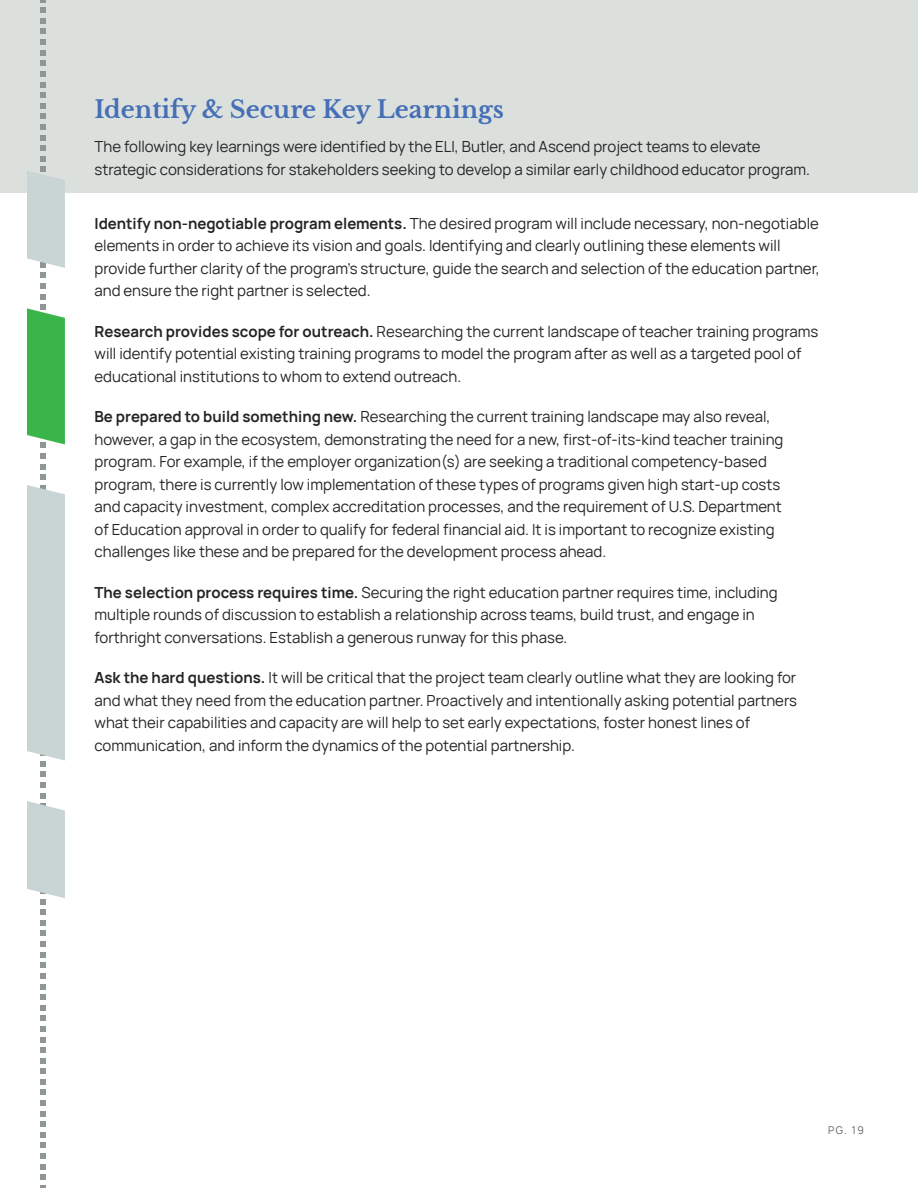
<style>
.page{position:relative;width:918px;height:1188px;background:#fff}
.page>*{position:absolute;margin:0;border:0;box-sizing:border-box;transform-origin:0 0}
.t1{font:700 24px "Libre Baskerville";color:#466fb6}
.t2{font:15px/22.5px "Manrope";color:#252425}
.t3{font:10.5px "Manrope";color:#5e6367}
.s1{font-weight:700}
</style>
<div class="page">
<div style="left:0;top:0;width:918px;height:192px;background:#dbe0dd"></div>
<svg style="left:41px;top:772px;width:5px;height:15px"></svg>
<svg style="left:41px;top:910px;width:5px;height:15px"></svg>
<svg style="left:41px;top:931px;width:5px;height:26px"></svg>
<svg style="left:41px;top:963px;width:5px;height:26px"></svg>
<svg style="left:41px;top:995px;width:5px;height:15px"></svg>
<svg style="left:41px;top:1016px;width:5px;height:26px"></svg>
<svg style="left:41px;top:1048px;width:5px;height:15px"></svg>
<svg style="left:41px;top:284px;width:5px;height:15px"></svg>
<svg style="left:41px;top:8px;width:5px;height:15px"></svg>
<svg style="left:41px;top:29px;width:5px;height:5px"></svg>
<svg style="left:41px;top:40px;width:5px;height:15px"></svg>
<svg style="left:41px;top:61px;width:5px;height:26px"></svg>
<svg style="left:41px;top:93px;width:5px;height:15px"></svg>
<svg style="left:41px;top:114px;width:5px;height:26px"></svg>
<svg style="left:41px;top:146px;width:5px;height:15px"></svg>
<svg style="left:41px;top:464px;width:5px;height:5px"></svg>
<svg style="left:41px;top:1090px;width:5px;height:26px"></svg>
<svg style="left:41px;top:1122px;width:5px;height:15px"></svg>
<svg style="left:41px;top:1143px;width:5px;height:5px"></svg>
<svg style="left:41px;top:1154px;width:5px;height:15px"></svg>
<svg style="left:41px;top:1175px;width:5px;height:13px"></svg>
<svg style="left:41px;top:1069px;width:5px;height:15px"></svg>
<svg style="left:27px;top:167px;width:38px;height:111px"></svg>
<svg style="left:27px;top:793px;width:38px;height:111px"></svg>
<svg style="left:27px;top:475px;width:38px;height:291px;background:#cbd7d6"></svg>
<svg style="left:27px;top:305px;width:38px;height:153px;background:#59c067"></svg>
<h1 class="t1" style="left:94px;top:94px;width:411px">Identify &amp; Secure Key Learnings</h1>
<p class="t2" style="left:94px;top:135px;width:717px">The following key learnings were identified by the ELI, Butler, and Ascend project teams to elevate strategic considerations for stakeholders seeking to develop a similar early childhood educator program.</p>
<p class="t2" style="left:94px;top:211px;width:727px"><span class="s1">Identify non-negotiable program elements.</span> The desired program will include necessary, non-negotiable elements in order to achieve its vision and goals. Identifying and clearly outlining these elements will provide further clarity of the program’s structure, guide the search and selection of the education partner, and ensure the right partner is selected.</p>
<p class="t2" style="left:94px;top:319px;width:725px"><span class="s1">Research provides scope for outreach.</span> Researching the current landscape of teacher training programs will identify potential existing training programs to model the program after as well as a targeted pool of educational institutions to whom to extend outreach.</p>
<p class="t2" style="left:94px;top:405px;width:691px"><span class="s1">Be prepared to build something new.</span> Researching the current training landscape may also reveal, however, a gap in the ecosystem, demonstrating the need for a new, first-of-its-kind teacher training program. For example, if the employer organization(s) are seeking a traditional competency-based program, there is currently low implementation of these types of programs given high start-up costs and capacity investment, complex accreditation processes, and the requirement of U.S. Department of Education approval in order to qualify for federal financial aid. It is important to recognize existing challenges like these and be prepared for the development process ahead.</p>
<p class="t2" style="left:94px;top:580px;width:685px"><span class="s1">The selection process requires time.</span> Securing the right education partner requires time, including multiple rounds of discussion to establish a relationship across teams, build trust, and engage in forthright conversations. Establish a generous runway for this phase.</p>
<p class="t2" style="left:94px;top:666px;width:704px"><span class="s1">Ask the hard questions.</span> It will be critical that the project team clearly outline what they are looking for and what they need from the education partner. Proactively and intentionally asking potential partners what their capabilities and capacity are will help to set early expectations, foster honest lines of communication, and inform the dynamics of the potential partnership.</p>
<p class="t3" style="left:828px;top:1122px;width:37px">PG. 19</p>
</div>
